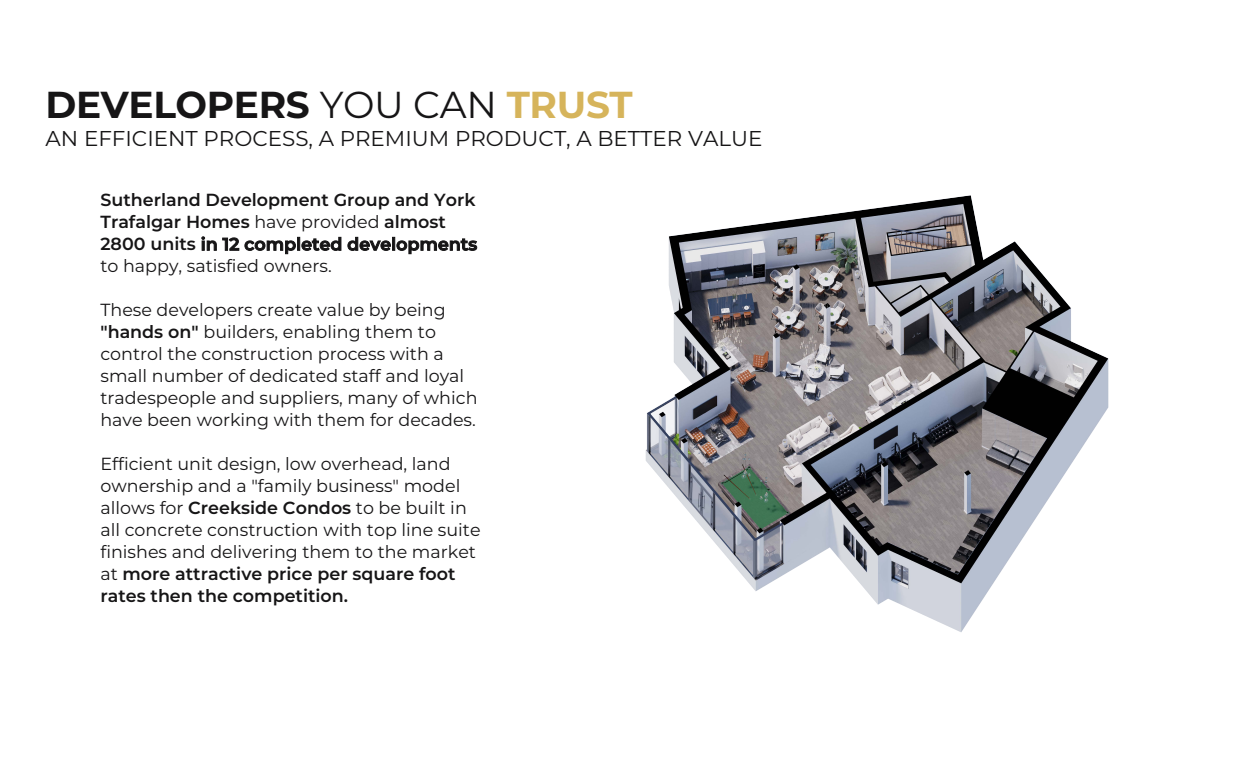
<style>
.page{position:relative;width:1260px;height:765px;background:#fff}
.page>*{position:absolute;margin:0;border:0;box-sizing:border-box;transform-origin:0 0}
.t1{font:700 37.5px "Montserrat";letter-spacing:-.01em;color:#161516}
.t2{font:21.5px "Montserrat";color:#161516}
.t3{font:17.5px/22px "Montserrat";color:#161516}
.t4{font:600 17.5px/22px "Montserrat";color:#161516}
.s1{font-weight:400}
.s2{color:#d6b45b}
.s3{font-weight:600}
</style>
<div class="page">
<img style="left:645px;top:195px;width:464px;height:437px">
<h1 class="t1" style="left:46px;top:77px;width:589px">DEVELOPERS <span class="s1">YOU CAN</span> <span class="s2">TRUST</span></h1>
<p class="t2" style="left:46px;top:124px;width:718px">AN EFFICIENT PROCESS, A PREMIUM PRODUCT, A BETTER VALUE</p>
<p class="t4" style="left:100px;top:188px;width:378px">Sutherland Development Group and York<br>Trafalgar Homes <span class="s1">have provided</span> almost<br>2800 units in 12 completed developments</p>
<p class="t3" style="left:100px;top:254px;width:233px">to happy, satisfied owners.</p>
<p class="t3" style="left:100px;top:298px;width:379px">These developers create value by being <span class="s3">"hands on"</span> builders, enabling them to control the construction process with a small number of dedicated staff and loyal tradespeople and suppliers, many of which have been working with them for decades.</p>
<p class="t3" style="left:100px;top:452px;width:382px">Efficient unit design, low overhead, land ownership and a "family business" model allows for <span class="s3">Creekside Condos</span> to be built in all concrete construction with top line suite finishes and delivering them to the market at <span class="s3">more attractive price per square foot rates then the competition.</span></p>
</div>
